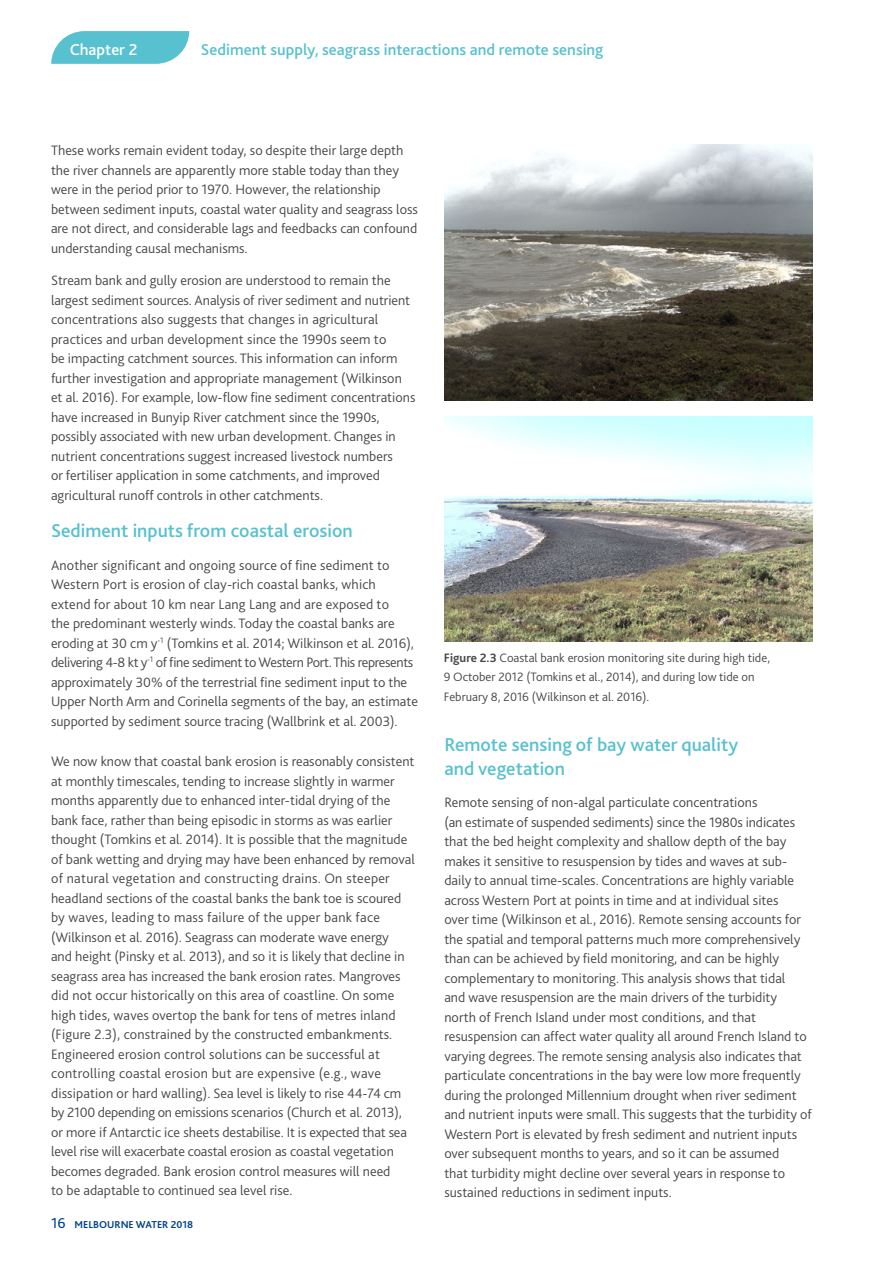
<style>
.page{position:relative;width:893px;height:1263px;background:#fff}
.page>*{position:absolute;margin:0;border:0;box-sizing:border-box;transform-origin:0 0}
.t1{font:500 19.5px/24px "Bliss";color:#58c1cf}
.t2{font:500 16.5px "Bliss";color:#58c1cf}
.t3{font:500 16.5px "Bliss";color:#fff}
.t4{font:300 14.25px/19.5px "Bliss";color:#484847}
.t5{font:300 12.75px/19.5px "Bliss";color:#484847}
.t6{font:700 10.5px "Bliss";color:#00418a}
.s1{font-weight:400;font-size:15px}
.s2{font-weight:700}
</style>
<div class="page">
<svg style="left:51px;top:31px;width:138px;height:33px;background:#6ac7d4"></svg>
<img style="left:445px;top:145px;width:367px;height:256px">
<img style="left:444px;top:417px;width:368px;height:224px">
<p class="t3" style="left:70px;top:39px;width:69px">Chapter 2</p>
<p class="t2" style="left:201px;top:39px;width:404px">Sediment supply, seagrass interactions and remote sensing</p>
<p class="t4" style="left:51px;top:141px;width:368px">These works remain evident today, so despite their large depth the river channels are apparently more stable today than they were in the period prior to 1970. However, the relationship between sediment inputs, coastal water quality and seagrass loss are not direct, and considerable lags and feedbacks can confound understanding causal mechanisms.</p>
<p class="t4" style="left:51px;top:271px;width:366px">Stream bank and gully erosion are understood to remain the largest sediment sources. Analysis of river sediment and nutrient concentrations also suggests that changes in agricultural practices and urban development since the 1990s seem to<br>be impacting catchment sources. This information can inform further investigation and appropriate management (Wilkinson et al. 2016). For example, low-flow fine sediment concentrations have increased in Bunyip River catchment since the 1990s, possibly associated with new urban development. Changes in nutrient concentrations suggest increased livestock numbers<br>or fertiliser application in some catchments, and improved agricultural runoff controls in other catchments.</p>
<h1 class="t1" style="left:51px;top:519px;width:303px">Sediment inputs from coastal erosion</h1>
<p class="t4" style="left:51px;top:555px;width:369px">Another significant and ongoing source of fine sediment to Western Port is erosion of clay-rich coastal banks, which extend for about 10 km near Lang Lang and are exposed to<br>the predominant westerly winds. Today the coastal banks are eroding at 30 cm y<sup>-1</sup> (Tomkins et al. 2014; Wilkinson et al. 2016), delivering 4-8 kt y<sup>-1</sup> of fine sediment to Western Port. This represents approximately 30% of the terrestrial fine sediment input to the Upper North Arm and Corinella segments of the bay, an estimate supported by sediment source tracing (Wallbrink et al. 2003).</p>
<p class="t4" style="left:51px;top:752px;width:365px">We now know that coastal bank erosion is reasonably consistent at monthly timescales, tending to increase slightly in warmer months apparently due to enhanced inter-tidal drying of the bank face, rather than being episodic in storms as was earlier thought (Tomkins et al. 2014). It is possible that the magnitude of bank wetting and drying may have been enhanced by removal of natural vegetation and constructing drains. On steeper headland sections of the coastal banks the bank toe is scoured by waves, leading to mass failure of the upper bank face (Wilkinson et al. 2016). Seagrass can moderate wave energy<br>and height (Pinsky et al. 2013), and so it is likely that decline in seagrass area has increased the bank erosion rates. Mangroves did not occur historically on this area of coastline. On some high tides, waves overtop the bank for tens of metres inland (Figure 2.3), constrained by the constructed embankments.<br>Engineered erosion control solutions can be successful at controlling coastal erosion but are expensive (e.g., wave dissipation or hard walling). Sea level is likely to rise 44-74 cm by 2100 depending on emissions scenarios (Church et al. 2013), or more if Antarctic ice sheets destabilise. It is expected that sea level rise will exacerbate coastal erosion as coastal vegetation becomes degraded. Bank erosion control measures will need<br>to be adaptable to continued sea level rise.</p>
<p class="t6" style="left:51px;top:1217px;width:144px"><span class="s1">16</span> MELBOURNE WATER 2018</p>
<p class="t5" style="left:444px;top:648px;width:328px"><span class="s2">Figure 2.3</span> Coastal bank erosion monitoring site during high tide,<br>9 October 2012 (Tomkins et al., 2014), and during low tide on<br>February 8, 2016 (Wilkinson et al. 2016).</p>
<h1 class="t1" style="left:444px;top:733px;width:295px">Remote sensing of bay water quality and vegetation</h1>
<p class="t4" style="left:444px;top:793px;width:369px">Remote sensing of non-algal particulate concentrations<br>(an estimate of suspended sediments) since the 1980s indicates that the bed height complexity and shallow depth of the bay makes it sensitive to resuspension by tides and waves at sub&shy;daily to annual time-scales. Concentrations are highly variable across Western Port at points in time and at individual sites<br>over time (Wilkinson et al., 2016). Remote sensing accounts for the spatial and temporal patterns much more comprehensively than can be achieved by field monitoring, and can be highly complementary to monitoring. This analysis shows that tidal<br>and wave resuspension are the main drivers of the turbidity north of French Island under most conditions, and that resuspension can affect water quality all around French Island to varying degrees. The remote sensing analysis also indicates that particulate concentrations in the bay were low more frequently during the prolonged Millennium drought when river sediment and nutrient inputs were small. This suggests that the turbidity of Western Port is elevated by fresh sediment and nutrient inputs over subsequent months to years, and so it can be assumed<br>that turbidity might decline over several years in response to sustained reductions in sediment inputs.</p>
</div>
